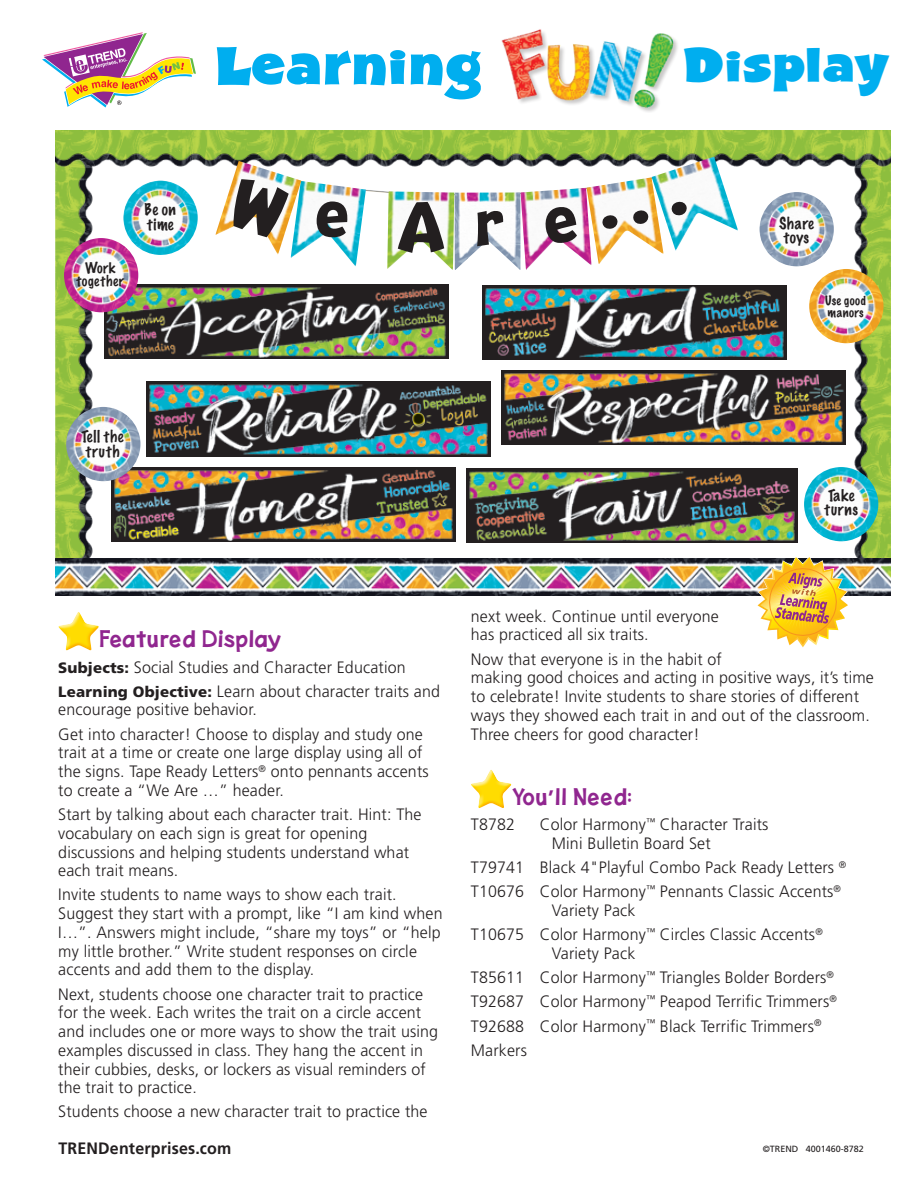
<style>
.page{position:relative;width:918px;height:1188px;background:#fff}
.page>*{position:absolute;margin:0;border:0;box-sizing:border-box;transform-origin:0 0}
.t1{font:69px "Trend Playful";color:#231f20}
.t2{font:52.65px "AS Shocard Block";letter-spacing:.04em;color:#00aeef}
.t3{font:46.95px "AS Shocard Block";letter-spacing:.035em;color:#00aeef}
.t4{font:700 21px "Lorin";letter-spacing:.05em;color:#90268f}
.t5{font:300 16.5px/18.8px "Frutiger";letter-spacing:.01em;color:#231f20}
.t6{font:700 16.5px "Frutiger";letter-spacing:.01em;color:#231f20}
.t7{font:100 15px/15px "Marker Felt";letter-spacing:.045em;color:#231f20}
.t8{font:100 13.5px/13.5px "Marker Felt";letter-spacing:.045em;color:#231f20;text-align:center}
.t9{font:100 12px/12px "Marker Felt";letter-spacing:.04em;color:#231f20}
.t10{font:9px "Frutiger";color:#231f20}
.s1{font-weight:900;font-size:15px}
.s2{font-family:"Frutiger"}
</style>
<div class="page">
<svg style="left:42px;top:32px;width:154px;height:76px"></svg>
<img style="left:501px;top:29px;width:177px;height:83px">
<div style="left:55px;top:612px;width:46px;height:40px;background:#fcb814;opacity:.75"></div>
<div style="left:468px;top:769px;width:46px;height:41px;background:#fcb814;opacity:.75"></div>
<img style="left:87px;top:130px;width:6px;height:429px">
<img style="left:56px;top:130px;width:31px;height:429px">
<img style="left:854px;top:130px;width:6px;height:429px">
<img style="left:860px;top:130px;width:31px;height:429px">
<img style="left:56px;top:559px;width:378px;height:36px">
<img style="left:434px;top:559px;width:457px;height:36px">
<img style="left:738px;top:162px;width:153px;height:6px">
<img style="left:56px;top:162px;width:159px;height:6px">
<img style="left:423px;top:131px;width:468px;height:31px">
<img style="left:56px;top:131px;width:367px;height:31px">
<img style="left:105px;top:285px;width:344px;height:74px">
<img style="left:467px;top:469px;width:331px;height:74px">
<img style="left:111px;top:467px;width:344px;height:75px">
<img style="left:483px;top:285px;width:303px;height:75px">
<img style="left:146px;top:382px;width:344px;height:74px">
<img style="left:502px;top:370px;width:344px;height:75px">
<img style="left:804px;top:467px;width:74px;height:74px;border-radius:37px">
<img style="left:760px;top:192px;width:74px;height:74px;border-radius:37px">
<img style="left:524px;top:253px;width:67px;height:17px">
<img style="left:387px;top:253px;width:67px;height:17px">
<img style="left:291px;top:253px;width:67px;height:14px">
<img style="left:215px;top:161px;width:86px;height:94px">
<img style="left:587px;top:253px;width:77px;height:11px">
<img style="left:455px;top:253px;width:66px;height:17px">
<img style="left:652px;top:157px;width:86px;height:74px">
<img style="left:809px;top:269px;width:75px;height:74px;border-radius:37px">
<img style="left:123px;top:181px;width:75px;height:74px;border-radius:37px">
<img style="left:64px;top:238px;width:74px;height:74px;border-radius:37px">
<img style="left:66px;top:407px;width:74px;height:74px;border-radius:37px">
<img style="left:757px;top:557px;width:92px;height:91px">
<svg style="left:226px;top:158px;width:484px;height:95px"></svg>
<p class="t8" style="left:77px;top:261px;width:49px">Work together</p>
<p class="t7" style="left:145px;top:202px;width:33px">Be on time</p>
<h2 class="t2" style="left:216px;top:40px;width:269px">Learning</h2>
<h3 class="t3" style="left:684px;top:43px;width:206px">Display</h3>
<h1 class="t1" style="left:476px;top:177px;width:30px">r</h1>
<h1 class="t1" style="left:534px;top:176px;width:145px;rotate:-12deg">e...</h1>
<p class="t7" style="left:779px;top:216px;width:36px;line-height:13.5px;text-align:center">Share toys</p>
<p class="t9" style="left:825px;top:294px;width:42px">Use good manors</p>
<p class="t7" style="left:82px;top:429px;width:43px">Tell the truth</p>
<p class="t7" style="left:825px;top:488px;width:35px;line-height:14.2px">Take turns</p>
<p class="t5" style="left:471px;top:607px;width:250px">next week. Continue until everyone has practiced all six traits.</p>
<p class="t5" style="left:471px;top:649px;width:405px">Now that everyone is in the habit of<br>making good choices and acting in positive ways, it’s time to celebrate! Invite students to share stories of different ways they showed each trait in and out of the classroom.<br>Three cheers for good character!</p>
<p class="t4" style="left:100px;top:628px;width:184px">Featured Display</p>
<p class="t5" style="left:58px;top:655px;width:383px;line-height:24.2px"><span class="s1">Subjects:</span> Social Studies and Character Education<br><span class="s1">Learning Objective:</span> Learn about character traits and</p>
<p class="t5" style="left:58px;top:698px;width:366px;line-height:24.2px">encourage positive behavior.<br>Get into character! Choose to display and study one</p>
<p class="t5" style="left:58px;top:743px;width:372px">trait at a time or create one large display using all of the signs. Tape Ready Letters<sup>®</sup> onto pennants accents to create a “We Are …” header.</p>
<p class="t5" style="left:58px;top:805px;width:365px">Start by talking about each character trait. Hint: The vocabulary on each sign is great for opening discussions and helping students understand what each trait means.</p>
<p class="t5" style="left:58px;top:885px;width:386px">Invite students to name ways to show each trait.<br>Suggest they start with a prompt, like “I am kind when I…”. Answers might include, “share my toys” or “help my little brother.” Write student responses on circle accents and add them to the display.</p>
<p class="t5" style="left:58px;top:984px;width:381px">Next, students choose one character trait to practice for the week. Each writes the trait on a circle accent and includes one or more ways to show the trait using examples discussed in class. They hang the accent in their cubbies, desks, or lockers as visual reminders of the trait to practice.</p>
<p class="t5" style="left:58px;top:1102px;width:371px">Students choose a new character trait to practice the</p>
<p class="t6" style="left:58px;top:1139px;width:174px">TRENDenterprises.com</p>
<p class="t10" style="left:763px;top:1144px;width:103px">©TREND 4001460-8782</p>
<p class="t4" style="left:512px;top:786px;width:121px">You<span class="s2">’</span>ll Need:</p>
<p class="t5" style="left:471px;top:815px;width:46px">T8782</p>
<p class="t5" style="left:552px;top:815px;width:218px;text-indent:-12px">Color Harmony<sup>™</sup> Character Traits<br>Mini Bulletin Board Set</p>
<p class="t5" style="left:471px;top:855px;width:377px;line-height:24.2px">T79741 Black 4"Playful Combo Pack Ready Letters <sup>®<br></sup>T10676 Color Harmony<sup>™</sup> Pennants Classic Accents<sup>®</sup></p>
<p class="t5" style="left:471px;top:898px;width:353px;line-height:24.2px;text-indent:81px">Variety Pack<br>T10675 Color Harmony<sup>™</sup> Circles Classic Accents<sup>®</sup></p>
<p class="t5" style="left:471px;top:941px;width:368px;line-height:24.2px;text-indent:81px">Variety Pack<br>T85611 Color Harmony<sup>™</sup> Triangles Bolder Borders<sup>® </sup>T92687 Color Harmony<sup>™</sup> Peapod Terrific Trimmers<sup>® </sup>T92688 Color Harmony<sup>™</sup> Black Terrific Trimmers<sup>® </sup>Markers</p>
</div>
